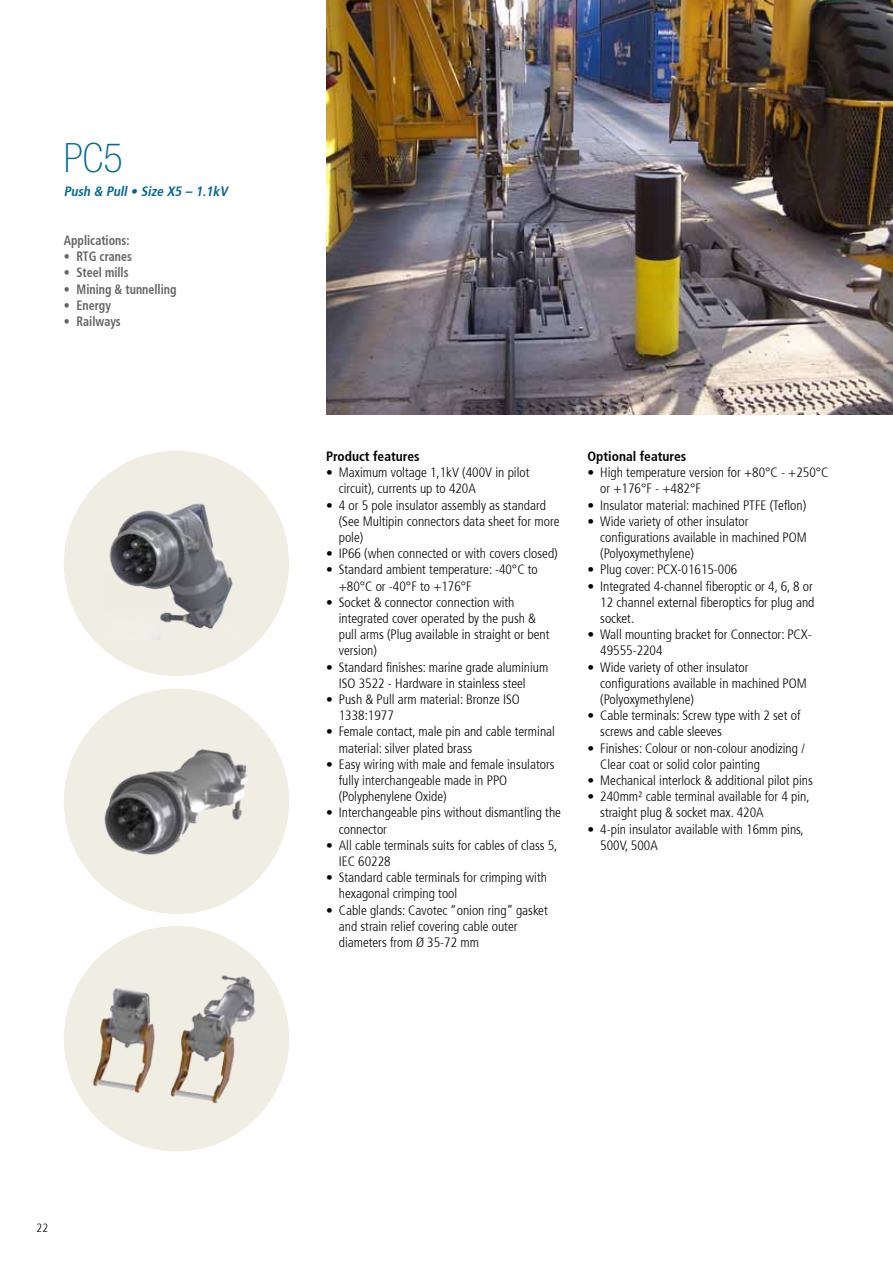
<style>
.page{position:relative;width:893px;height:1263px;background:#fff}
.page>*{position:absolute;margin:0;border:0;box-sizing:border-box;transform-origin:0 0}
.t1{font:100 condensed 40.5px "Helvetica Neue LT Pro";color:#006991}
.t2{font:300 condensed 13.5px/16.2px "Frutiger 47";color:#000}
.t3{font:700 condensed 13.5px "Frutiger 67";color:#636466;scale:.89 1}
.t4{font:700 condensed 13.5px "Frutiger 67";color:#000}
.t5{font:italic 700 condensed 13.5px "Frutiger 67";color:#006991}
.t6{font:300 condensed 12px "Frutiger 47";color:#000}
</style>
<div class="page">
<div style="left:64px;top:451px;width:225px;height:225px;background:#f0ede2;border-radius:50%"></div>
<img style="left:109px;top:503px;width:124px;height:137px">
<div style="left:64px;top:689px;width:225px;height:225px;background:#f0ede2;border-radius:50%"></div>
<img style="left:104px;top:749px;width:144px;height:106px">
<div style="left:64px;top:926px;width:225px;height:225px;background:#f0ede2;border-radius:50%"></div>
<img style="left:93px;top:975px;width:162px;height:129px">
<img style="left:326px;top:0;width:567px;height:415px">
<h1 class="t1" style="left:64px;top:136px;width:61px">PC5</h1>
<p class="t5" style="left:64px;top:184px;width:168px">Push &amp; Pull• Size X5 – 1.1kV</p>
<p class="t3" style="left:64px;top:232px;width:75px">Applications:</p>
<p class="t3" style="left:64px;top:248px;width:78px">• RTG cranes</p>
<p class="t3" style="left:64px;top:265px;width:74px">• Steel mills</p>
<p class="t3" style="left:64px;top:281px;width:128px">• Mining &amp; tunnelling</p>
<p class="t3" style="left:64px;top:297px;width:54px">• Energy</p>
<p class="t3" style="left:64px;top:313px;width:66px">• Railways</p>
<p class="t4" style="left:326px;top:448px;width:95px">Product features</p>
<p class="t2" style="left:339px;top:464px;width:192px;text-indent:-13px">• Maximum voltage 1,1kV (400V in pilot circuit), currents up to 420A</p>
<p class="t2" style="left:339px;top:497px;width:222px;text-indent:-13px">• 4 or 5 pole insulator assembly as standard (See Multipin connectors data sheet for more pole)</p>
<p class="t2" style="left:326px;top:545px;width:233px">• IP66 (when connected or with covers closed)</p>
<p class="t2" style="left:339px;top:562px;width:201px;text-indent:-13px">• Standard ambient temperature: -40°C to +80°C or -40°F to +176°F</p>
<p class="t2" style="left:339px;top:594px;width:212px;text-indent:-13px">• Socket &amp; connector connection with integrated cover operated by the push &amp; pull arms (Plug available in straight or bent version)</p>
<p class="t2" style="left:339px;top:659px;width:211px;text-indent:-13px">• Standard finishes: marine grade aluminium<br>ISO 3522 - Hardware in stainless steel</p>
<p class="t2" style="left:339px;top:691px;width:182px;text-indent:-13px">• Push &amp; Pull arm material: Bronze ISO<br>1338:1977</p>
<p class="t2" style="left:339px;top:724px;width:218px;text-indent:-13px">• Female contact, male pin and cable terminal material: silver plated brass</p>
<p class="t2" style="left:339px;top:756px;width:217px;text-indent:-13px">• Easy wiring with male and female insulators fully interchangeable made in PPO (Polyphenylene Oxide)</p>
<p class="t2" style="left:339px;top:805px;width:224px;text-indent:-13px">• Interchangeable pins without dismantling the connector</p>
<p class="t2" style="left:339px;top:837px;width:220px;text-indent:-13px">• All cable terminals suits for cables of class 5,<br>IEC 60228</p>
<p class="t2" style="left:339px;top:869px;width:210px;text-indent:-13px">• Standard cable terminals for crimping with hexagonal crimping tool</p>
<p class="t2" style="left:339px;top:902px;width:210px;text-indent:-13px">• Cable glands: Cavotec “onion ring” gasket and strain relief covering cable outer diameters from Ø 35-72 mm</p>
<p class="t4" style="left:587px;top:448px;width:100px">Optional features</p>
<p class="t2" style="left:600px;top:464px;width:230px;text-indent:-13px">• High temperature version for +80°C - +250°C or +176°F - +482°F</p>
<p class="t2" style="left:587px;top:497px;width:220px">• Insulator material: machined PTFE (Teflon)</p>
<p class="t2" style="left:600px;top:513px;width:208px;text-indent:-13px">• Wide variety of other insulator configurations available in machined POM (Polyoxymethylene)</p>
<p class="t2" style="left:587px;top:562px;width:151px">• Plug cover: PCX-01615-006</p>
<p class="t2" style="left:600px;top:578px;width:216px;text-align:justify;text-indent:-13px">• Integrated 4-channel fiberoptic or 4, 6, 8 or 12 channel external fiberoptics for plug and socket.</p>
<p class="t2" style="left:600px;top:626px;width:213px;text-indent:-13px">• Wall mounting bracket for Connector: PCX-<br>49555-2204</p>
<p class="t2" style="left:600px;top:659px;width:208px;text-indent:-13px">• Wide variety of other insulator configurations available in machined POM (Polyoxymethylene)</p>
<p class="t2" style="left:600px;top:707px;width:202px;text-indent:-13px">• Cable terminals: Screw type with 2 set of screws and cable sleeves</p>
<p class="t2" style="left:600px;top:740px;width:206px;text-indent:-13px">• Finishes: Colour or non-colour anodizing /<br>Clear coat or solid color painting</p>
<p class="t2" style="left:587px;top:772px;width:227px">• Mechanical interlock &amp; additional pilot pins</p>
<p class="t2" style="left:600px;top:788px;width:211px;text-indent:-13px">• 240mm² cable terminal available for 4 pin, straight plug &amp; socket max. 420A</p>
<p class="t2" style="left:600px;top:821px;width:205px;text-indent:-13px">• 4-pin insulator available with 16mm pins,<br>500V, 500A</p>
<p class="t6" style="left:36px;top:1221px;width:13px">22</p>
</div>
